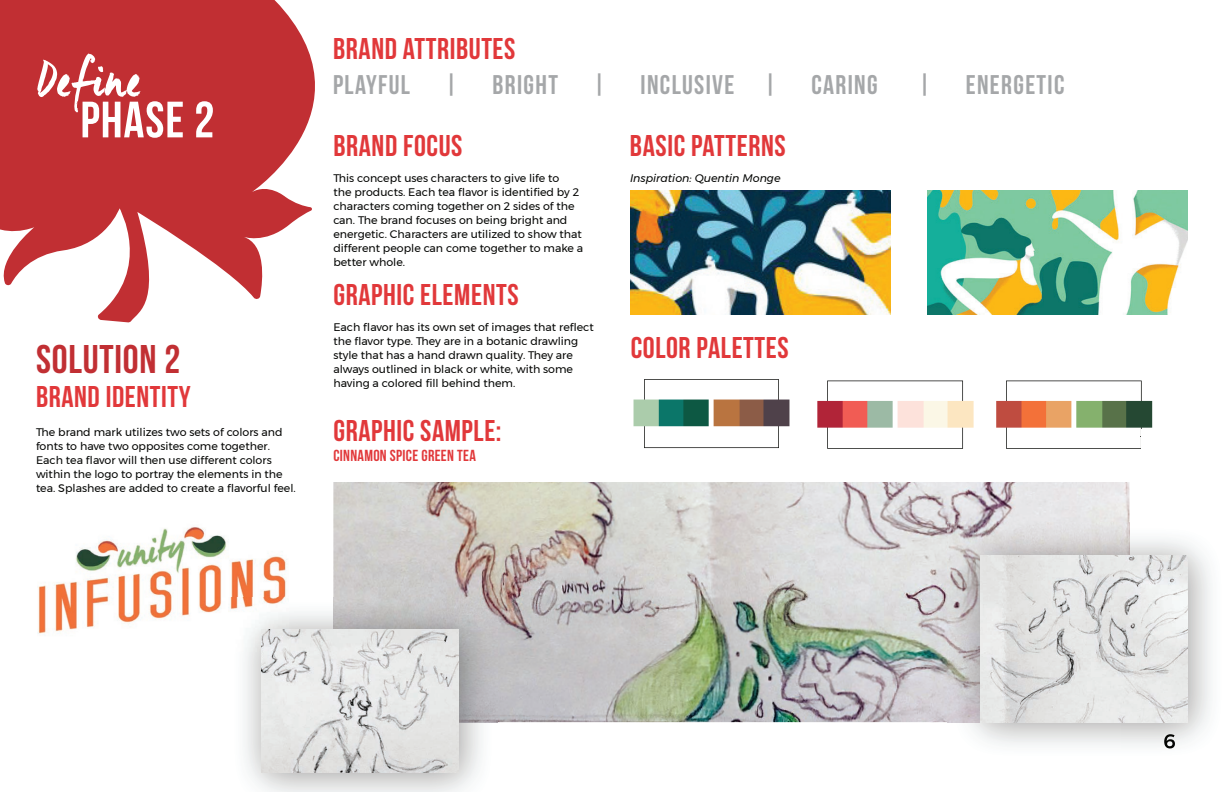
<style>
.page{position:relative;width:1224px;height:792px;background:#fff}
.page>*{position:absolute;margin:0;border:0;box-sizing:border-box;transform-origin:0 0}
.t1{font:51px "Bebas Neue";letter-spacing:.02em;color:#fff}
.t2{font:40px "Bebas Neue";letter-spacing:.02em;color:#c12f33}
.t3{font:30px "Bebas Neue";letter-spacing:.02em;color:#e1383a}
.t4{font:27px "Bebas Neue";letter-spacing:.05em;color:#a5a7a9}
.t5{font:16px "Bebas Neue";letter-spacing:.02em;color:#e1383a}
.t6{font:11px/14px "Montserrat";color:#040503}
.t7{font:italic 11px "Montserrat";color:#040503}
</style>
<div class="page">
<svg style="left:0;top:0;width:315px;height:322px;fill:#c12f33"></svg>
<svg style="left:37px;top:54px;width:104px;height:59px"></svg>
<img style="left:38px;top:527px;width:248px;height:107px">
<img style="left:333px;top:482px;width:796px;height:240px">
<img style="left:630px;top:191px;width:261px;height:124px">
<img style="left:927px;top:191px;width:261px;height:124px">
<img style="left:633px;top:379px;width:157px;height:70px">
<img style="left:817px;top:380px;width:157px;height:69px">
<img style="left:996px;top:380px;width:157px;height:69px">
<div style="left:1141px;top:429px;width:22px;height:21px;background:#fff"></div>
<div style="left:1118px;top:430px;width:22px;height:18px;background:#fff"></div>
<img style="left:1164px;top:734px;width:11px;height:14px">
<img style="left:948px;top:523px;width:181px;height:199px">
<img style="left:980px;top:555px;width:208px;height:167px">
<img style="left:244px;top:612px;width:253px;height:180px">
<img style="left:229px;top:597px;width:60px;height:55px">
<img style="left:333px;top:597px;width:164px;height:125px">
<img style="left:261px;top:629px;width:197px;height:144px">
<h1 class="t1" style="left:80px;top:92px;width:135px">PHASE 2</h1>
<h2 class="t2" style="left:36px;top:337px;width:146px">SOLUTION 2</h2>
<h3 class="t3" style="left:36px;top:380px;width:156px">BRAND IDENTITY</h3>
<p class="t6" style="left:36px;top:425px;width:261px">The brand mark utilizes two sets of colors and fonts to have two opposites come together.<br>Each tea flavor will then use different colors within the logo to portray the elements in the tea. Splashes are added to create a flavorful feel.</p>
<h3 class="t3" style="left:333px;top:32px;width:184px">BRAND ATTRIBUTES</h3>
<h3 class="t4" style="left:333px;top:70px;width:78px">PLAYFUL</h3>
<h3 class="t4" style="left:445px;top:70px;width:15px">|</h3>
<h3 class="t4" style="left:493px;top:70px;width:67px">BRIGHT</h3>
<h3 class="t4" style="left:593px;top:70px;width:15px">|</h3>
<h3 class="t4" style="left:641px;top:70px;width:138px">INCLUSIVE |</h3>
<h3 class="t4" style="left:811px;top:70px;width:68px">CARING</h3>
<h3 class="t4" style="left:918px;top:70px;width:15px">|</h3>
<h3 class="t4" style="left:966px;top:70px;width:100px">ENERGETIC</h3>
<h3 class="t3" style="left:333px;top:129px;width:131px">BRAND FOCUS</h3>
<p class="t6" style="left:333px;top:171px;width:251px">This concept uses characters to give life to<br>the products. Each tea flavor is identified by 2 characters coming together on 2 sides of the can. The brand focuses on being bright and energetic. Characters are utilized to show that different people can come together to make a better whole.</p>
<h3 class="t3" style="left:333px;top:278px;width:187px">GRAPHIC ELEMENTS</h3>
<p class="t6" style="left:333px;top:320px;width:262px">Each flavor has its own set of images that reflect the flavor type. They are in a botanic drawling style that has a hand drawn quality. They are always outlined in black or white, with some having a colored fill behind them.</p>
<h3 class="t3" style="left:333px;top:414px;width:170px">GRAPHIC SAMPLE:</h3>
<h3 class="t5" style="left:333px;top:446px;width:144px">CINNAMON SPICE GREEN TEA</h3>
<h3 class="t3" style="left:630px;top:129px;width:157px">BASIC PATTERNS</h3>
<p class="t7" style="left:630px;top:170px;width:152px">Inspiration: Quentin Monge</p>
<h3 class="t3" style="left:631px;top:331px;width:159px">COLOR PALETTES</h3>
</div>
